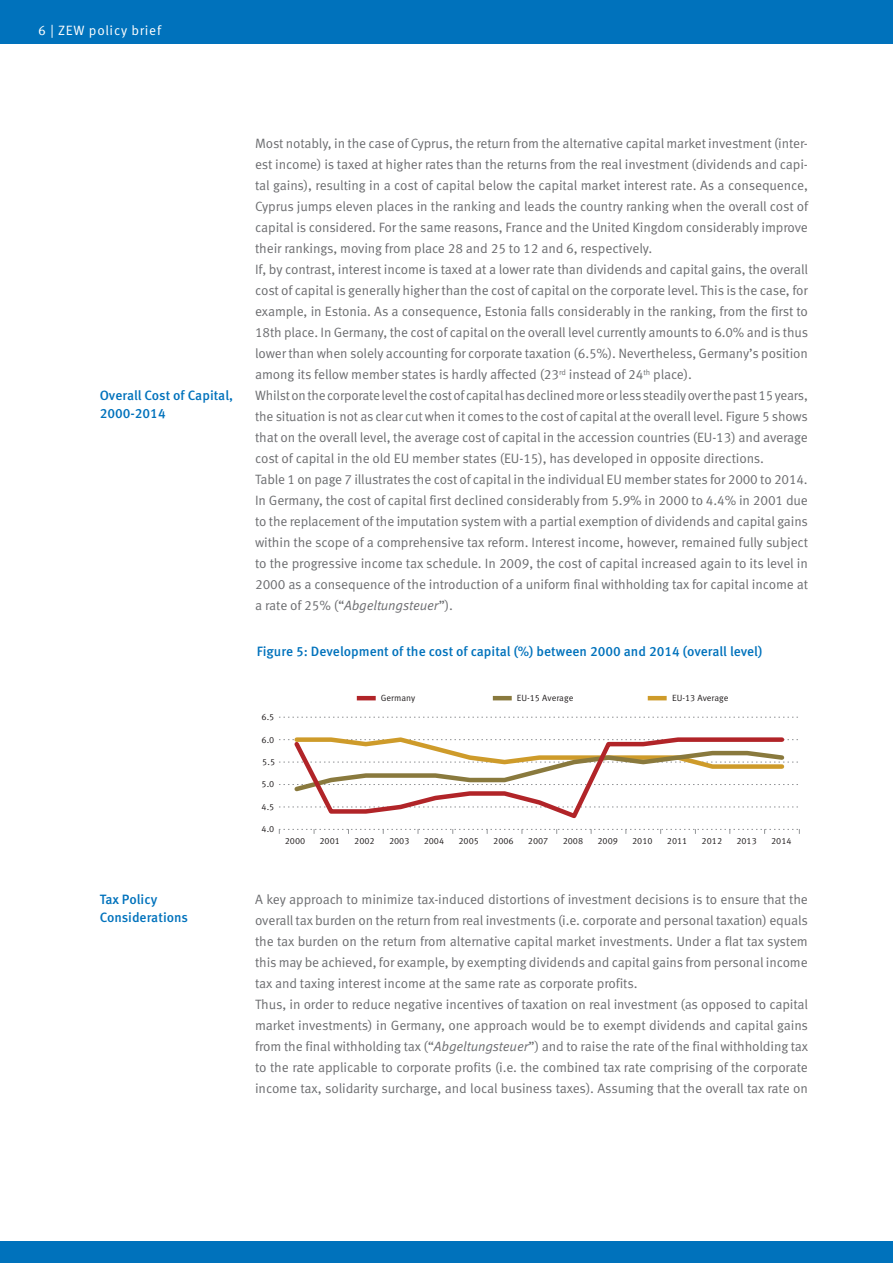
<style>
.page{position:relative;width:893px;height:1263px;background:#fff}
.page>*{position:absolute;margin:0;border:0;box-sizing:border-box;transform-origin:0 0}
.t1{font:13.5px/21px "Meta Pro";letter-spacing:-.01em;color:#6c6d70}
.t2{font:500 13.5px/18px "Meta Pro";color:#0072bc}
.t3{font:13.5px "Meta Pro";letter-spacing:.05em;color:#fff}
.t4{font:9px "Meta Pro";color:#231f20}
.s1{font-style:italic}
</style>
<div class="page">
<div style="left:0;top:1242px;width:893px;height:21px;background:#0072bc"></div>
<div style="left:0;top:0;width:893px;height:43px;background:#0072bc"></div>
<svg style="left:279px;top:717px;width:519px;height:1px"></svg>
<svg style="left:279px;top:829px;width:521px;height:5px"></svg>
<hr style="left:357px;top:696px;width:19px;height:4px;background:#b12428">
<hr style="left:493px;top:696px;width:19px;height:4px;background:#89793d">
<hr style="left:648px;top:696px;width:19px;height:4px;background:#ce9b2a">
<svg style="left:279px;top:737px;width:519px;height:82px"></svg>
<p class="t3" style="left:38px;top:21px;width:124px">6 | ZEW policy brief</p>
<p class="t3" style="left:85px;top:21px;width:70px">policybrief</p>
<p class="t2" style="left:100px;top:387px;width:135px">Overall Cost of Capital,<br>2000-2014</p>
<p class="t2" style="left:100px;top:891px;width:90px">Tax Policy<br>Considerations</p>
<p class="t1" style="left:255px;top:133px;width:554px">Most notably, in the case of Cyprus, the return from the alternative capital market investment (inter&shy;est income) is taxed at higher rates than the returns from the real investment (dividends and capi&shy;tal gains), resulting in a cost of capital below the capital market interest rate. As a consequence, Cyprus jumps eleven places in the ranking and leads the country ranking when the overall cost of capital is considered. For the same reasons, France and the United Kingdom considerably improve their rankings, moving from place 28 and 25 to 12 and 6, respectively.<br>If, by contrast, interest income is taxed at a lower rate than dividends and capital gains, the overall cost of capital is generally higher than the cost of capital on the corporate level. This is the case, for example, in Estonia. As a consequence, Estonia falls considerably in the ranking, from the first to 18th place. In Germany, the cost of capital on the overall level currently amounts to 6.0% and is thus lower than when solely accounting for corporate taxation (6.5%). Nevertheless, Germany’s position among its fellow member states is hardly affected (23<sup>rd</sup> instead of 24<sup>th</sup> place).<br>Whilst on the corporate level the cost of capital has declined more or less steadily over the past 15 years, the situation is not as clear cut when it comes to the cost of capital at the overall level. Figure 5 shows that on the overall level, the average cost of capital in the accession countries (EU-13) and average cost of capital in the old EU member states (EU-15), has developed in opposite directions.<br>Table 1 on page 7 illustrates the cost of capital in the individual EU member states for 2000 to 2014.<br>In Germany, the cost of capital first declined considerably from 5.9% in 2000 to 4.4% in 2001 due to the replacement of the imputation system with a partial exemption of dividends and capital gains within the scope of a comprehensive tax reform. Interest income, however, remained fully subject to the progressive income tax schedule. In 2009, the cost of capital increased again to its level in 2000 as a consequence of the introduction of a uniform final withholding tax for capital income at a rate of 25% (“<span class="s1">Abgeltungsteuer</span>”).</p>
<p class="t2" style="left:257px;top:643px;width:507px">Figure 5: Development of the cost of capital (%) between 2000 and 2014 (overall level)</p>
<p class="t4" style="left:262px;top:711px;width:14px">6.5</p>
<p class="t4" style="left:262px;top:734px;width:14px">6.0</p>
<p class="t4" style="left:262px;top:756px;width:14px">5.5</p>
<p class="t4" style="left:262px;top:778px;width:14px">5.0</p>
<p class="t4" style="left:262px;top:801px;width:14px">4.5</p>
<p class="t4" style="left:262px;top:823px;width:14px">4.0</p>
<p class="t4" style="left:381px;top:693px;width:36px">Germany</p>
<p class="t4" style="left:517px;top:693px;width:58px">EU-15 Average</p>
<p class="t4" style="left:672px;top:693px;width:58px">EU-13 Average</p>
<p class="t4" style="left:285px;top:835px;width:22px">2000</p>
<p class="t4" style="left:320px;top:835px;width:22px">2001</p>
<p class="t4" style="left:354px;top:835px;width:22px">2002</p>
<p class="t4" style="left:389px;top:835px;width:22px">2003</p>
<p class="t4" style="left:424px;top:835px;width:22px">2004</p>
<p class="t4" style="left:458px;top:835px;width:22px">2005</p>
<p class="t4" style="left:493px;top:835px;width:22px">2006</p>
<p class="t4" style="left:528px;top:835px;width:22px">2007</p>
<p class="t4" style="left:563px;top:835px;width:22px">2008</p>
<p class="t4" style="left:597px;top:835px;width:22px">2009</p>
<p class="t4" style="left:632px;top:835px;width:22px">2010</p>
<p class="t4" style="left:667px;top:835px;width:22px">2011</p>
<p class="t4" style="left:702px;top:835px;width:22px">2012</p>
<p class="t4" style="left:736px;top:835px;width:22px">2013</p>
<p class="t4" style="left:771px;top:835px;width:22px">2014</p>
<p class="t1" style="left:255px;top:889px;width:555px">A key approach to minimize tax-induced distortions of investment decisions is to ensure that the overall tax burden on the return from real investments (i.e. corporate and personal taxation) equals the tax burden on the return from alternative capital market investments. Under a flat tax system this may be achieved, for example, by exempting dividends and capital gains from personal income tax and taxing interest income at the same rate as corporate profits.<br>Thus, in order to reduce negative incentives of taxation on real investment (as opposed to capital market investments) in Germany, one approach would be to exempt dividends and capital gains from the final withholding tax (“<span class="s1">Abgeltungsteuer</span>”) and to raise the rate of the final withholding tax to the rate applicable to corporate profits (i.e. the combined tax rate comprising of the corporate income tax, solidarity surcharge, and local business taxes). Assuming that the overall tax rate on</p>
</div>
